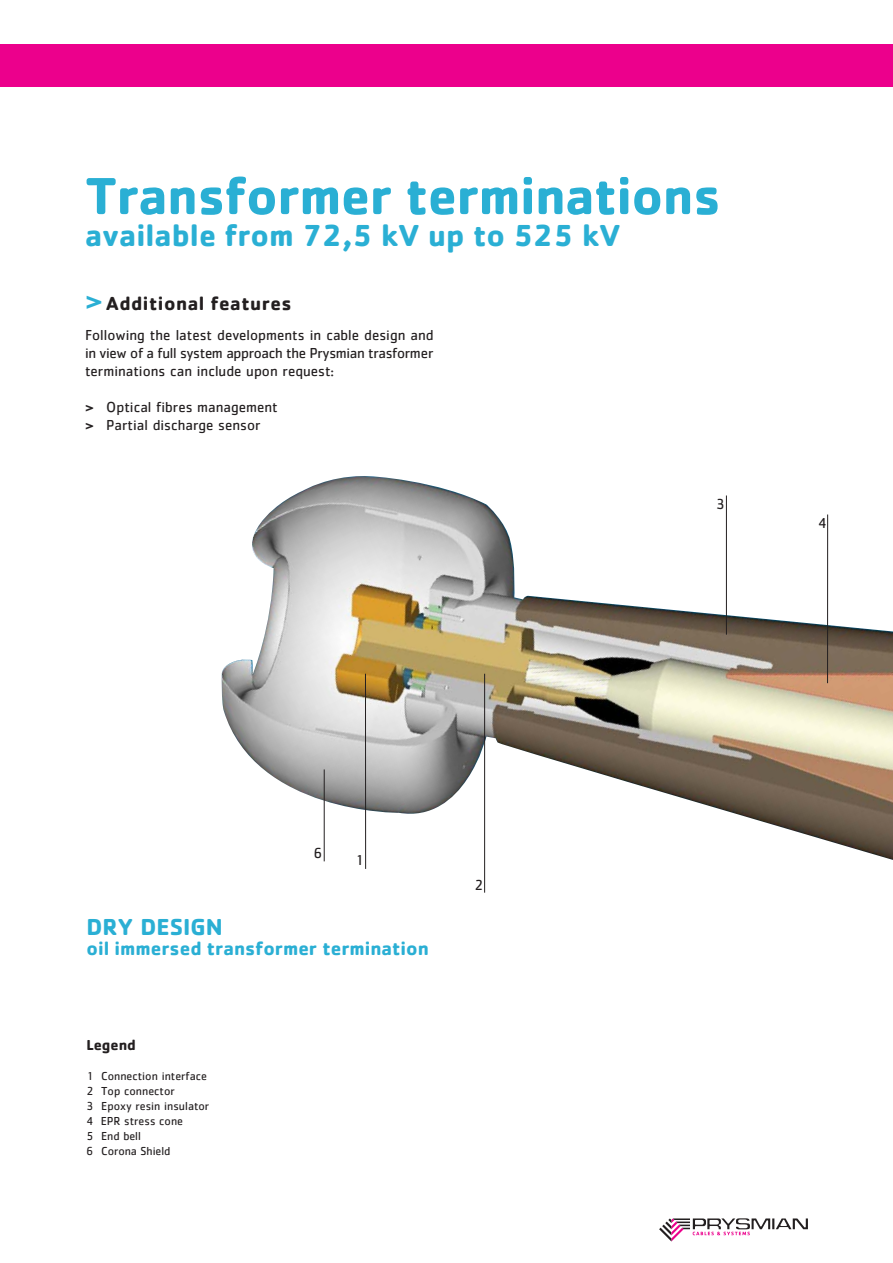
<style>
.page{position:relative;width:893px;height:1263px;background:#fff}
.page>*{position:absolute;margin:0;border:0;box-sizing:border-box;transform-origin:0 0}
.t1{font:700 54px "Cachet";letter-spacing:-.015em;color:#2aafd4}
.t2{font:700 31.5px "Cachet";color:#2aafd4}
.t3{font:700 24px "Cachet";color:#2aafd4}
.t4{font:700 19.5px "Cachet";color:#2aafd4}
.t5{font:700 19.5px "Cachet";letter-spacing:.025em;color:#231f20}
.t6{font:15px/18px "Cachet";color:#231f20;text-align:justify}
.t7{font:700 15px "Cachet";color:#231f20}
.t8{font:12px/15px "Cachet";color:#231f20}
.s1{font-size:24px;color:#2aafd4}
.s2{font-weight:700;font-size:12px}
</style>
<div class="page">
<div style="left:0;top:44px;width:893px;height:42px;background:#ec008c"></div>
<svg style="left:659px;top:1218px;width:149px;height:23px"></svg>
<img style="left:221px;top:476px;width:672px;height:417px">
<hr style="left:365px;top:674px;width:1px;height:195px;background:#231f20">
<hr style="left:324px;top:769px;width:1px;height:92px;background:#231f20">
<hr style="left:484px;top:674px;width:1px;height:219px;background:#231f20">
<hr style="left:726px;top:495px;width:1px;height:140px;background:#231f20">
<hr style="left:827px;top:514px;width:1px;height:169px;background:#231f20">
<h1 class="t1" style="left:85px;top:178px;width:638px">Transformer terminations</h1>
<h2 class="t2" style="left:85px;top:225px;width:537px">available from 72,5 kV up to 525 kV</h2>
<h3 class="t5" style="left:85px;top:297px;width:208px"><span class="s1">&gt;</span> Additional features</h3>
<p class="t6" style="left:85px;top:328px;width:350px">Following the latest developments in cable design and in view of a full system approach the Prysmian trasformer terminations can include upon request:</p>
<p class="t6" style="left:85px;top:400px;width:194px"><span class="s2">&gt;</span> Optical fibres management <span class="s2">&gt;</span> Partial discharge sensor</p>
<p class="t6" style="left:716px;top:496px;width:10px">3</p>
<p class="t6" style="left:818px;top:515px;width:10px">4</p>
<p class="t6" style="left:314px;top:845px;width:10px">6</p>
<p class="t6" style="left:355px;top:853px;width:10px">1</p>
<h3 class="t3" style="left:87px;top:919px;width:138px">DRY DESIGN</h3>
<h3 class="t4" style="left:87px;top:942px;width:344px">oil immersed transformer termination</h3>
<p class="t7" style="left:87px;top:1040px;width:51px">Legend</p>
<p class="t8" style="left:87px;top:1070px;width:124px">1 Connection interface<br>2 Top connector<br>3 Epoxy resin insulator<br>4 EPR stress cone<br>5 End bell<br>6 Corona Shield</p>
<p class="t6" style="left:474px;top:877px;width:10px">2</p>
</div>
